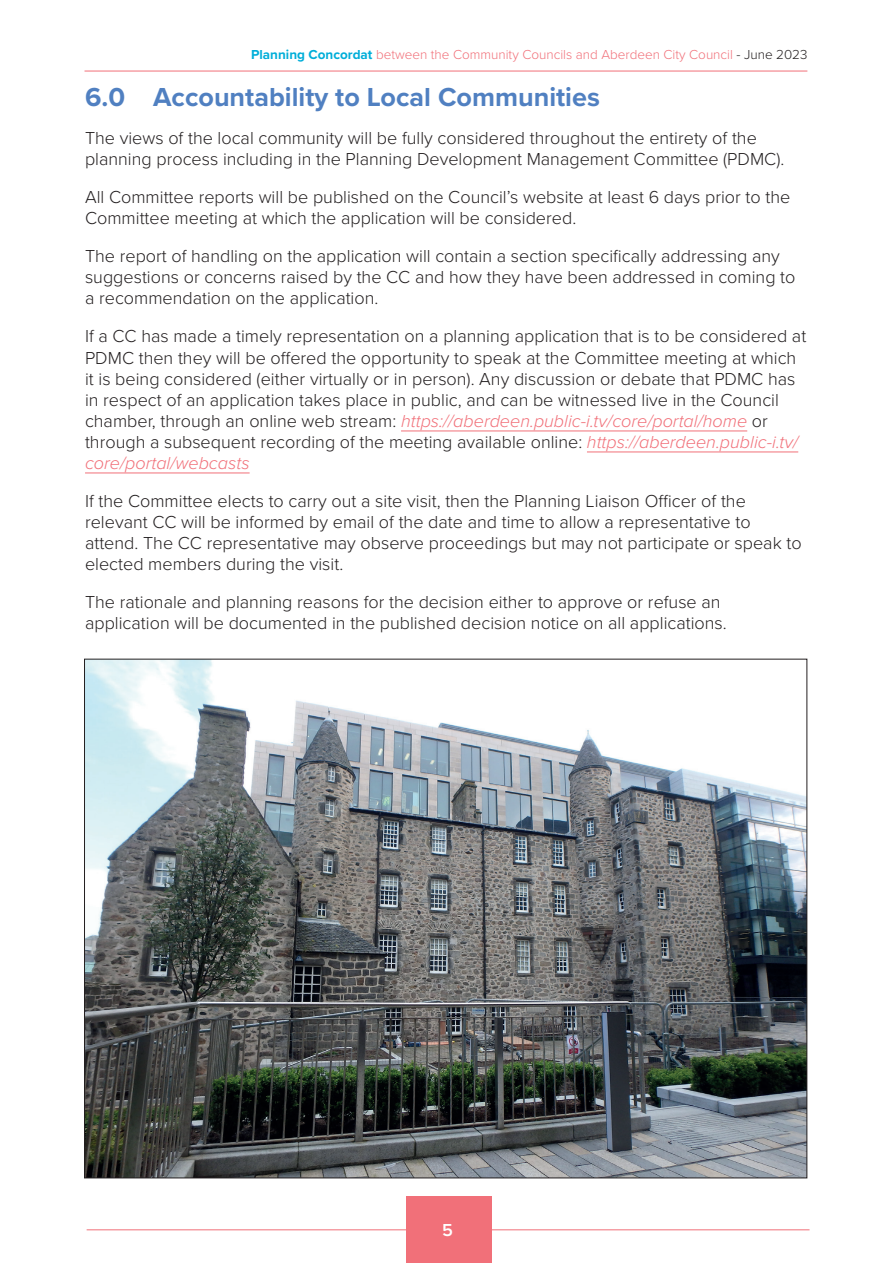
<style>
.page{position:relative;width:893px;height:1263px;background:#fff}
.page>*{position:absolute;margin:0;border:0;box-sizing:border-box;transform-origin:0 0}
.t1{font:700 27px "Proxima Nova";color:#5080c1}
.t2{font:300 18px/21px "Proxima Nova";color:#231f20}
.t3{font:600 18px "Proxima Nova";color:#fff}
.t4{font:300 13.5px "Proxima Nova";color:#f17079}
.s1{font-weight:700;color:#00aed9}
.s2{color:#231f20}
.s3{font-style:italic;color:#f17079}
</style>
<div class="page">
<hr style="left:87px;top:1229px;width:722px;height:1px;background:#f17079">
<hr style="left:85px;top:71px;width:722px;height:1px;background:#f17079">
<div style="left:407px;top:1196px;width:85px;height:67px;background:#f17079"></div>
<hr style="left:401px;top:431px;width:346px;height:1px;background:#f17079">
<hr style="left:587px;top:452px;width:211px;height:1px;background:#f17079">
<hr style="left:85px;top:473px;width:165px;height:1px;background:#f17079">
<img style="left:86px;top:661px;width:719px;height:515px">
<p class="t4" style="left:251px;top:45px;width:558px"><span class="s1">Planning Concordat</span> between the Community Councils and Aberdeen City Council <span class="s2">- June 2023</span></p>
<h1 class="t1" style="left:85px;top:77px;width:516px">6.0 Accountability to Local Communities</h1>
<p class="t2" style="left:85px;top:127px;width:701px">The views of the local community will be fully considered throughout the entirety of the planning process including in the Planning Development Management Committee (PDMC).</p>
<p class="t2" style="left:85px;top:186px;width:707px">All Committee reports will be published on the Council’s website at least 6 days prior to the<br>Committee meeting at which the application will be considered.</p>
<p class="t2" style="left:85px;top:245px;width:712px">The report of handling on the application will contain a section specifically addressing any suggestions or concerns raised by the CC and how they have been addressed in coming to a recommendation on the application.</p>
<p class="t2" style="left:85px;top:325px;width:723px">If a CC has made a timely representation on a planning application that is to be considered at PDMC then they will be offered the opportunity to speak at the Committee meeting at which it is being considered (either virtually or in person). Any discussion or debate that PDMC has in respect of an application takes place in public, and can be witnessed live in the Council chamber, through an online web stream: <span class="s3">https://aberdeen.public-i.tv/core/portal/home</span> or through a subsequent recording of the meeting available online: <span class="s3">https://aberdeen.public-i.tv/ core/portal/webcasts</span></p>
<p class="t2" style="left:85px;top:489px;width:718px">If the Committee elects to carry out a site visit, then the Planning Liaison Officer of the relevant CC will be informed by email of the date and time to allow a representative to attend. The CC representative may observe proceedings but may not participate or speak to elected members during the visit.</p>
<p class="t2" style="left:85px;top:590px;width:643px">The rationale and planning reasons for the decision either to approve or refuse an application will be documented in the published decision notice on all applications.</p>
<p class="t3" style="left:442px;top:1216px;width:12px">5</p>
</div>
